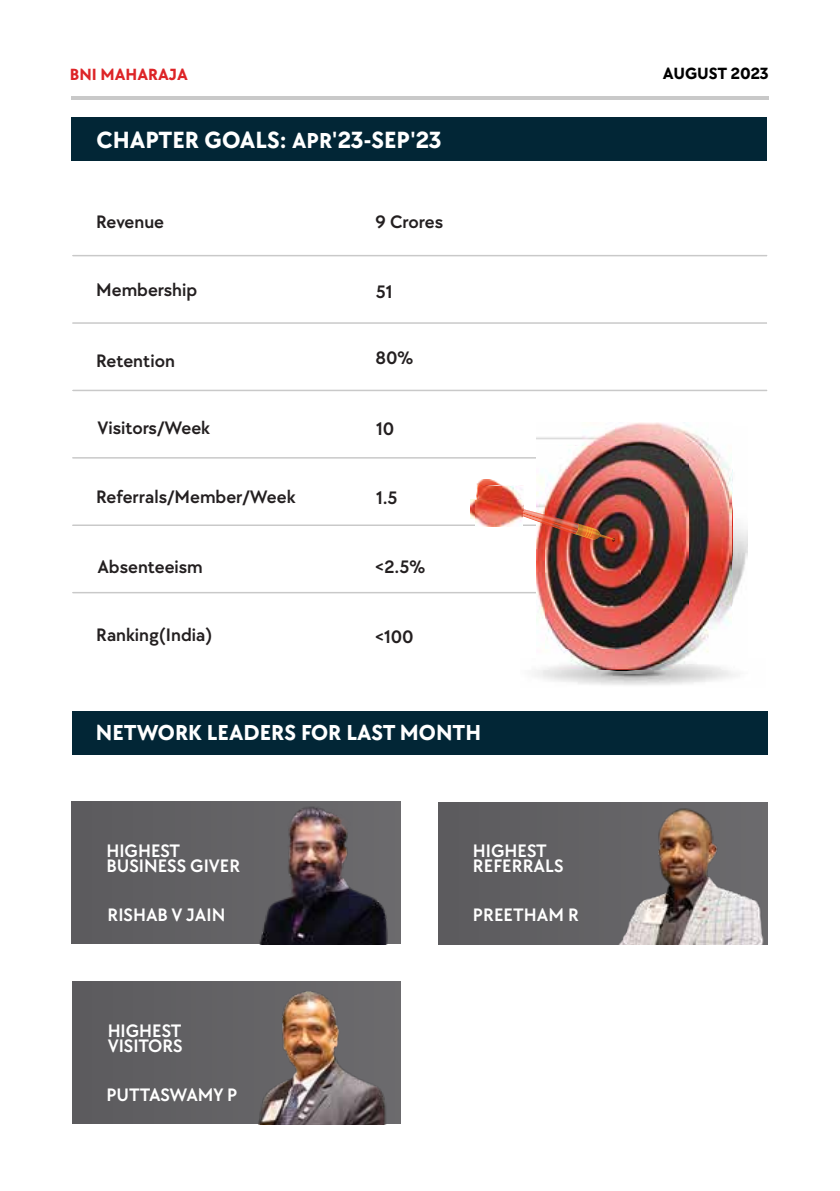
<style>
.page{position:relative;width:840px;height:1191px;background:#fff}
.page>*{position:absolute;margin:0;border:0;box-sizing:border-box;transform-origin:0 0}
.t1{font:700 24.2px "TT Chocolates Trl";color:#fff}
.t2{font:700 22.4px "TT Chocolates Trl";color:#fff}
.t3{font:600 18.6px "TT Chocolates Trl";color:#231f20}
.t4{font:600 18.6px/15.4px "TT Chocolates Trl";color:#fff}
.t5{font:700 16.8px "TT Chocolates Trl";color:#dd2427}
.t6{font:700 16.8px "TT Chocolates Trl";letter-spacing:-.01em;color:#010101}
.s1{font-size:22.4px}
</style>
<div class="page">
<div style="left:71px;top:118px;width:695px;height:43px;background:#022636"></div>
<hr style="left:71px;top:96px;width:696px;height:4px;background:#c9c9c9">
<svg style="left:72px;top:255px;width:696px;height:2px"></svg>
<svg style="left:72px;top:322px;width:695px;height:2px"></svg>
<svg style="left:72px;top:389px;width:696px;height:3px;fill:#eee"></svg>
<svg style="left:72px;top:457px;width:405px;height:2px"></svg>
<svg style="left:72px;top:524px;width:403px;height:2px"></svg>
<svg style="left:72px;top:592px;width:405px;height:2px"></svg>
<svg style="left:525px;top:422px;width:219px;height:260px"></svg>
<img style="left:536px;top:423px;width:194px;height:246px">
<img style="left:615px;top:423px;width:115px;height:240px">
<img style="left:545px;top:447px;width:95px;height:201px">
<img style="left:470px;top:499px;width:7px;height:20px">
<img style="left:475px;top:500px;width:2px;height:23px">
<img style="left:477px;top:456px;width:220px;height:181px">
<div style="left:72px;top:711px;width:695px;height:44px;background:#022636"></div>
<div style="left:72px;top:801px;width:328px;height:142px;background:#605f62"></div>
<div style="left:438px;top:802px;width:329px;height:142px;background:#605f62"></div>
<img style="left:234px;top:802px;width:160px;height:142px">
<img style="left:619px;top:802px;width:148px;height:142px">
<div style="left:72px;top:982px;width:329px;height:141px;background:#5f5e61"></div>
<img style="left:228px;top:982px;width:173px;height:142px">
<p class="t5" style="left:70px;top:63px;width:119px">BNI MAHARAJA</p>
<h1 class="t1" style="left:97px;top:123px;width:346px">CHAPTER GOALS: <span class="s1">APR</span>'23-SEP'23</h1>
<p class="t3" style="left:96px;top:209px;width:69px">Revenue</p>
<p class="t3" style="left:375px;top:209px;width:69px">9 Crores</p>
<p class="t3" style="left:96px;top:277px;width:102px">Membership</p>
<p class="t3" style="left:375px;top:279px;width:18px">51</p>
<p class="t3" style="left:96px;top:348px;width:80px">Retention</p>
<p class="t3" style="left:375px;top:345px;width:39px">80%</p>
<p class="t3" style="left:97px;top:415px;width:114px">Visitors/Week</p>
<p class="t3" style="left:376px;top:416px;width:20px">10</p>
<p class="t3" style="left:96px;top:484px;width:201px">Referrals/Member/Week</p>
<p class="t3" style="left:376px;top:485px;width:23px">1.5</p>
<p class="t3" style="left:97px;top:554px;width:107px">Absenteeism</p>
<p class="t3" style="left:375px;top:553px;width:51px">&lt;2.5%</p>
<p class="t3" style="left:96px;top:622px;width:118px">Ranking(India)</p>
<p class="t3" style="left:375px;top:623px;width:40px">&lt;100</p>
<p class="t2" style="left:96px;top:717px;width:386px">NETWORK LEADERS FOR LAST MONTH</p>
<p class="t4" style="left:106px;top:842px;width:135px">HIGHEST<br>BUSINESS GIVER</p>
<p class="t4" style="left:472px;top:842px;width:92px">HIGHEST<br>REFERRALS</p>
<p class="t4" style="left:107px;top:906px;width:119px">RISHAB V JAIN</p>
<p class="t4" style="left:472px;top:906px;width:107px">PREETHAM R</p>
<p class="t4" style="left:108px;top:1022px;width:76px">HIGHEST<br>VISITORS</p>
<p class="t4" style="left:106px;top:1086px;width:132px">PUTTASWAMY P</p>
<p class="t6" style="left:662px;top:62px;width:107px">AUGUST 2023</p>
</div>
